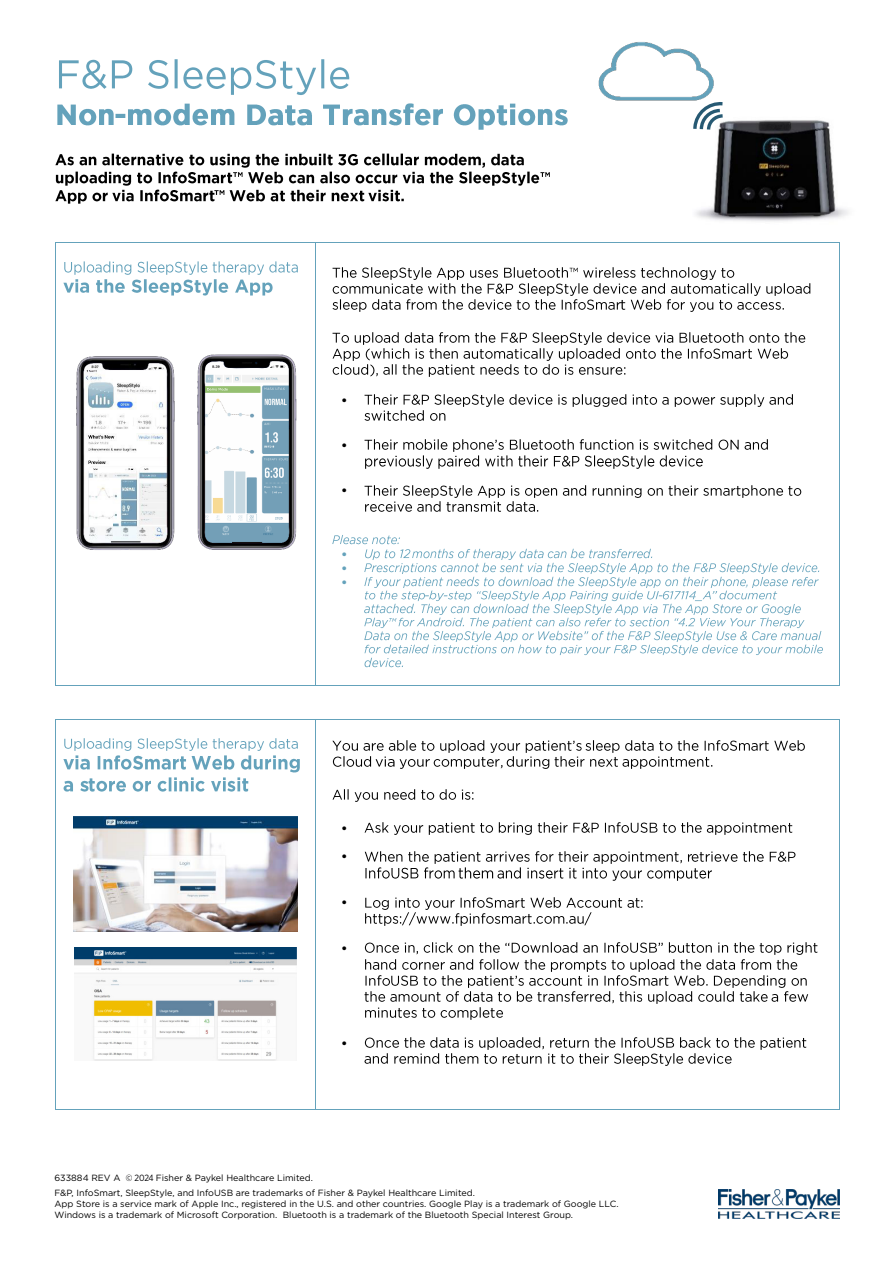
<style>
.page{position:relative;width:894px;height:1263px;background:#fff}
.page>*{position:absolute;margin:0;border:0;box-sizing:border-box;transform-origin:0 0}
.t1{font:18px "Myriad Pro";color:#000}
.t2{font:18px "Myriad Pro";color:#64a2bb}
.t3{font:9px/10.8px "Gotham";color:#000}
.s1{font-family:"Gotham Narrow";color:#040407}
</style>
<div class="page">
<img style="left:59px;top:59px;width:291px;height:36px">
<img style="left:57px;top:104px;width:57px;height:22px">
<img style="left:115px;top:113px;width:11px;height:5px">
<img style="left:128px;top:103px;width:440px;height:27px">
<img style="left:55px;top:153px;width:469px;height:15px">
<img style="left:55px;top:171px;width:495px;height:15px">
<img style="left:55px;top:190px;width:58px;height:14px">
<img style="left:113px;top:189px;width:102px;height:13px">
<img style="left:215px;top:190px;width:15px;height:5px">
<img style="left:230px;top:189px;width:135px;height:13px">
<img style="left:368px;top:189px;width:36px;height:13px">
<img style="left:64px;top:261px;width:234px;height:14px">
<img style="left:64px;top:282px;width:10px;height:11px">
<img style="left:75px;top:279px;width:198px;height:17px">
<img style="left:332px;top:267px;width:403px;height:13px">
<img style="left:332px;top:283px;width:479px;height:13px">
<img style="left:332px;top:299px;width:288px;height:13px">
<img style="left:620px;top:299px;width:164px;height:13px">
<img style="left:332px;top:332px;width:474px;height:13px">
<img style="left:332px;top:348px;width:457px;height:13px">
<img style="left:332px;top:364px;width:294px;height:13px">
<img style="left:364px;top:394px;width:338px;height:13px">
<img style="left:702px;top:394px;width:91px;height:13px">
<img style="left:364px;top:410px;width:82px;height:11px">
<img style="left:364px;top:439px;width:404px;height:13px">
<img style="left:365px;top:455px;width:338px;height:14px">
<img style="left:364px;top:485px;width:438px;height:13px">
<img style="left:365px;top:501px;width:174px;height:11px">
<img style="left:332px;top:535px;width:68px;height:10px">
<img style="left:365px;top:549px;width:46px;height:11px">
<img style="left:412px;top:548px;width:241px;height:12px">
<img style="left:364px;top:562px;width:456px;height:12px">
<img style="left:364px;top:576px;width:455px;height:12px">
<img style="left:365px;top:590px;width:78px;height:11px">
<img style="left:425px;top:590px;width:9px;height:11px">
<img style="left:448px;top:590px;width:195px;height:11px">
<img style="left:647px;top:591px;width:11px;height:9px">
<img style="left:662px;top:591px;width:49px;height:10px">
<img style="left:712px;top:591px;width:6px;height:3px">
<img style="left:719px;top:590px;width:59px;height:10px">
<img style="left:364px;top:601px;width:437px;height:14px">
<img style="left:364px;top:617px;width:35px;height:11px">
<img style="left:399px;top:617px;width:406px;height:11px">
<img style="left:364px;top:628px;width:458px;height:14px">
<img style="left:364px;top:644px;width:459px;height:12px">
<img style="left:364px;top:655px;width:45px;height:13px">
<hr style="left:56px;top:242px;width:259px;height:1px;background:#64a2bb">
<hr style="left:315px;top:242px;width:523px;height:1px;background:#64a2bb">
<hr style="left:55px;top:243px;width:1px;height:442px;background:#64a2bb">
<hr style="left:56px;top:685px;width:259px;height:1px;background:#64a2bb">
<hr style="left:315px;top:243px;width:1px;height:442px;background:#64a2bb">
<hr style="left:315px;top:685px;width:523px;height:1px;background:#64a2bb">
<hr style="left:838px;top:243px;width:1px;height:442px;background:#64a2bb">
<img style="left:64px;top:738px;width:234px;height:13px">
<img style="left:64px;top:759px;width:10px;height:11px">
<img style="left:75px;top:755px;width:15px;height:15px">
<img style="left:97px;top:755px;width:95px;height:15px">
<img style="left:192px;top:755px;width:49px;height:15px">
<img style="left:241px;top:755px;width:59px;height:18px">
<img style="left:64px;top:780px;width:25px;height:12px">
<img style="left:89px;top:778px;width:37px;height:14px">
<img style="left:132px;top:777px;width:117px;height:15px">
<img style="left:332px;top:740px;width:26px;height:11px">
<img style="left:363px;top:740px;width:219px;height:13px">
<img style="left:585px;top:740px;width:220px;height:13px">
<img style="left:332px;top:756px;width:44px;height:11px">
<img style="left:376px;top:756px;width:19px;height:11px">
<img style="left:399px;top:759px;width:31px;height:10px">
<img style="left:433px;top:757px;width:70px;height:12px">
<img style="left:506px;top:756px;width:44px;height:13px">
<img style="left:554px;top:756px;width:64px;height:11px">
<img style="left:622px;top:756px;width:91px;height:13px">
<img style="left:332px;top:789px;width:142px;height:13px">
<img style="left:364px;top:822px;width:429px;height:13px">
<img style="left:364px;top:851px;width:327px;height:13px">
<img style="left:691px;top:851px;width:105px;height:11px">
<img style="left:365px;top:867px;width:94px;height:12px">
<img style="left:459px;top:867px;width:35px;height:12px">
<img style="left:497px;top:867px;width:215px;height:14px">
<img style="left:365px;top:897px;width:278px;height:13px">
<img style="left:365px;top:912px;width:227px;height:14px">
<img style="left:364px;top:942px;width:454px;height:13px">
<img style="left:365px;top:959px;width:433px;height:13px">
<img style="left:365px;top:975px;width:25px;height:11px">
<img style="left:391px;top:975px;width:416px;height:13px">
<img style="left:364px;top:991px;width:404px;height:13px">
<img style="left:771px;top:991px;width:38px;height:11px">
<img style="left:365px;top:1007px;width:138px;height:13px">
<img style="left:364px;top:1037px;width:443px;height:13px">
<img style="left:364px;top:1053px;width:276px;height:11px">
<img style="left:640px;top:1053px;width:92px;height:13px">
<hr style="left:56px;top:718px;width:259px;height:1px;background:#64a2bb">
<hr style="left:315px;top:718px;width:523px;height:1px;background:#64a2bb">
<hr style="left:55px;top:719px;width:1px;height:390px;background:#64a2bb">
<hr style="left:56px;top:1109px;width:259px;height:1px;background:#64a2bb">
<hr style="left:315px;top:719px;width:1px;height:390px;background:#64a2bb">
<hr style="left:315px;top:1109px;width:523px;height:1px;background:#64a2bb">
<hr style="left:838px;top:719px;width:1px;height:390px;background:#64a2bb">
<img style="left:76px;top:356px;width:99px;height:194px">
<img style="left:197px;top:354px;width:100px;height:196px">
<img style="left:73px;top:816px;width:224px;height:115px">
<img style="left:74px;top:947px;width:222px;height:113px">
<img style="left:696px;top:120px;width:152px;height:102px">
<svg style="left:693px;top:102px;width:32px;height:31px"></svg>
<img style="left:598px;top:42px;width:123px;height:67px">
<img style="left:718px;top:1189px;width:120px;height:29px">
<h1 class="t1" style="left:342px;top:388px;width:7px">•</h1>
<h1 class="t1" style="left:342px;top:433px;width:7px">•</h1>
<h1 class="t1" style="left:342px;top:478px;width:7px">•</h1>
<h1 class="t2" style="left:342px;top:541px;width:7px">•</h1>
<h1 class="t2" style="left:342px;top:556px;width:7px">•</h1>
<h1 class="t2" style="left:342px;top:570px;width:7px">•</h1>
<h1 class="t1" style="left:342px;top:815px;width:7px">•</h1>
<h1 class="t1" style="left:342px;top:843px;width:7px">•</h1>
<h1 class="t1" style="left:342px;top:890px;width:7px">•</h1>
<h1 class="t1" style="left:342px;top:936px;width:7px">•</h1>
<h1 class="t1" style="left:342px;top:1030px;width:7px">•</h1>
<p class="t3" style="left:54px;top:1172px;width:260px">633884 REV A <span class="s1">© 2024</span> Fisher &amp; Paykel Healthcare Limited.</p>
<p class="t3" style="left:54px;top:1187px;width:565px">F&amp;P, InfoSmart, SleepStyle, and InfoUSB are trademarks of Fisher &amp; Paykel Healthcare Limited.<br>App Store is a service mark of Apple Inc., registered in the U.S. and other countries. Google Play is a trademark of Google LLC.<br>Windows is a trademark of Microsoft Corporation. Bluetooth is a trademark of the Bluetooth Special Interest Group.</p>
</div>
